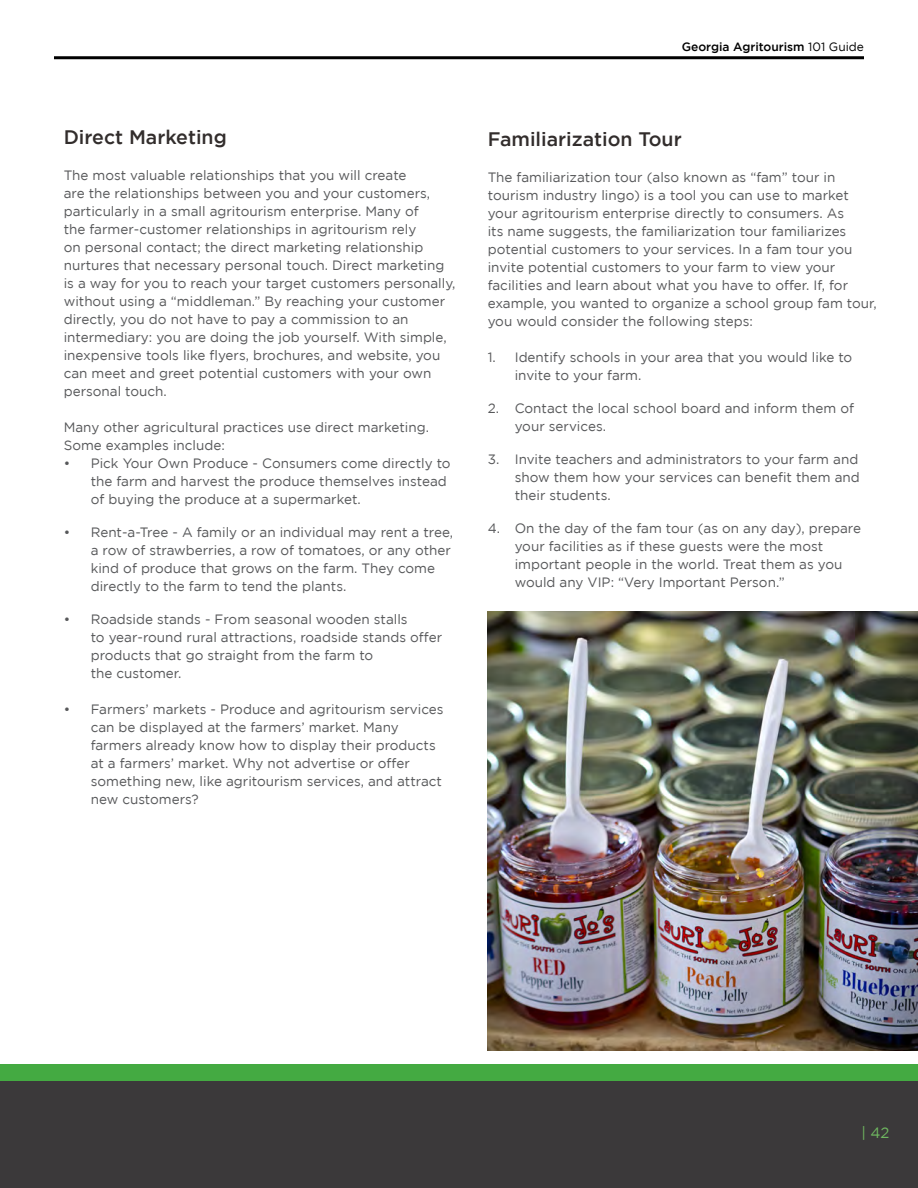
<style>
.page{position:relative;width:918px;height:1188px;background:#fff}
.page>*{position:absolute;margin:0;border:0;box-sizing:border-box;transform-origin:0 0}
.t1{font:500 19.5px "Gotham";color:#322d2c}
.t2{font:15px "Gotham";color:#6fb760}
.t3{font:13.5px/18px "Gotham";color:#57585a}
.t4{font:500 12px "Gotham";color:#000}
.s1{font-weight:400}
</style>
<div class="page">
<div style="left:0;top:1078px;width:918px;height:110px;background:#3b393a"></div>
<div style="left:0;top:1065px;width:918px;height:16px;background:#44aa42"></div>
<hr style="left:54px;top:56px;width:810px;height:3px;background:#000">
<img style="left:488px;top:611px;width:430px;height:440px">
<p class="t1" style="left:64px;top:126px;width:165px">Direct Marketing</p>
<p class="t3" style="left:64px;top:166px;width:393px">The most valuable relationships that you will create<br>are the relationships between you and your customers, particularly in a small agritourism enterprise. Many of<br>the farmer-customer relationships in agritourism rely<br>on personal contact; the direct marketing relationship nurtures that necessary personal touch. Direct marketing is a way for you to reach your target customers personally, without using a “middleman.” By reaching your customer directly, you do not have to pay a commission to an intermediary: you are doing the job yourself. With simple, inexpensive tools like flyers, brochures, and website, you can meet and greet potential customers with your own personal touch.</p>
<p class="t3" style="left:64px;top:418px;width:367px">Many other agricultural practices use direct marketing.<br>Some examples include:</p>
<p class="t3" style="left:91px;top:454px;width:361px;text-indent:-27px">• Pick Your Own Produce - Consumers come directly to the farm and harvest the produce themselves instead of buying the produce at a supermarket.</p>
<p class="t3" style="left:91px;top:523px;width:364px;text-indent:-27px">• Rent-a-Tree - A family or an individual may rent a tree, a row of strawberries, a row of tomatoes, or any other kind of produce that grows on the farm. They come directly to the farm to tend the plants.</p>
<p class="t3" style="left:91px;top:610px;width:353px;text-indent:-27px">• Roadside stands - From seasonal wooden stalls<br>to year-round rural attractions, roadside stands offer products that go straight from the farm to<br>the customer.</p>
<p class="t3" style="left:91px;top:700px;width:354px;text-indent:-27px">• Farmers’ markets - Produce and agritourism services can be displayed at the farmers’ market. Many farmers already know how to display their products at a farmers’ market. Why not advertise or offer something new, like agritourism services, and attract new customers?</p>
<p class="t4" style="left:682px;top:40px;width:184px">Georgia Agritourism <span class="s1">101 Guide</span></p>
<p class="t1" style="left:488px;top:128px;width:196px">Familiarization Tour</p>
<p class="t3" style="left:488px;top:168px;width:390px">The familiarization tour (also known as “fam” tour in tourism industry lingo) is a tool you can use to market your agritourism enterprise directly to consumers. As<br>its name suggests, the familiarization tour familiarizes potential customers to your services. In a fam tour you invite potential customers to your farm to view your facilities and learn about what you have to offer. If, for example, you wanted to organize a school group fam tour, you would consider the following steps:</p>
<p class="t3" style="left:515px;top:348px;width:339px;text-indent:-27px">1. Identify schools in your area that you would like to invite to your farm.</p>
<p class="t3" style="left:515px;top:399px;width:341px;text-indent:-27px">2. Contact the local school board and inform them of your services.</p>
<p class="t3" style="left:515px;top:450px;width:347px;text-align:justify;text-indent:-27px">3. Invite teachers and administrators to your farm and show them how your services can benefit them and their students.</p>
<p class="t3" style="left:515px;top:519px;width:348px;text-indent:-27px">4. On the day of the fam tour (as on any day), prepare your facilities as if these guests were the most important people in the world. Treat them as you would any VIP: “Very Important Person.”</p>
<p class="t2" style="left:861px;top:1124px;width:30px">| 42</p>
</div>
